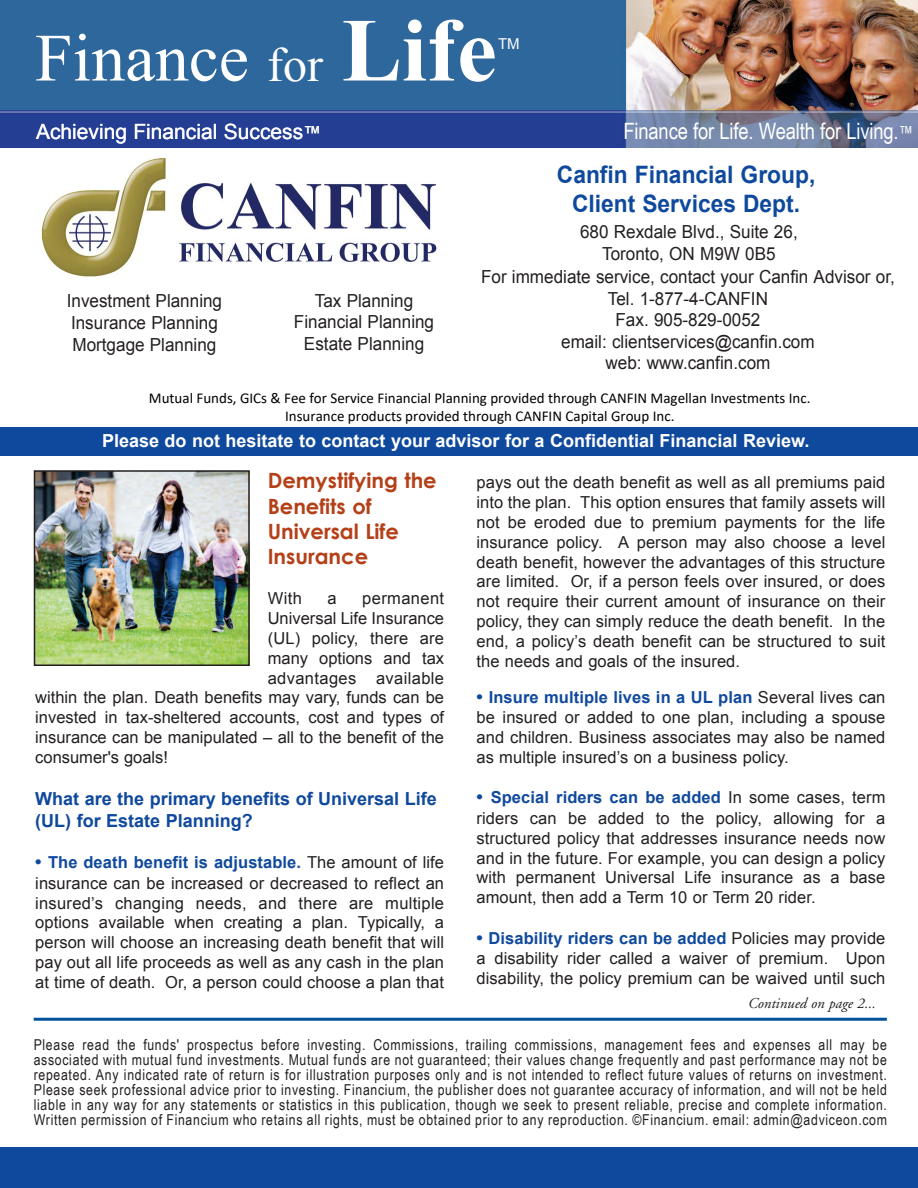
<style>
.page{position:relative;width:918px;height:1188px;background:#fff}
.page>*{position:absolute;margin:0;border:0;box-sizing:border-box;transform-origin:0 0}
.t1{font:67.5px "Times New Roman";color:#fff}
.t2{font:700 24px/28.8px "Arial";color:#0f499d;text-align:center;scale:.95 1}
.t3{font:22.5px "Arial Narrow";letter-spacing:-.01em;color:#fff}
.t4{font:700 21px/25.2px "Century Gothic";color:#b44018}
.t5{font:21px "Arial";color:#fff}
.t6{font:18px/21.6px "Arial";color:#231f20;text-align:center;scale:.95 1}
.t7{font:700 18px "Arial";color:#fff}
.t8{font:700 18px/21.6px "Arial";color:#0f499d}
.t9{font:16.5px/20px "Arial";letter-spacing:.005em;color:#231f20;text-align:justify}
.t10{font:15px/15px "Arial Narrow";letter-spacing:.045em;color:#231f20;text-align:justify}
.t11{font:15px/18px "Calibri";color:#000;text-align:center}
.t12{font:italic 15px "Adobe Garamond";color:#231f20}
.t13{font:15px "Arial";color:#fff}
.s1{font-size:48px}
.s2{font-weight:700;font-size:90px}
.s3{font-size:18px}
.s4{font-weight:700;font-size:18px;color:#0f499d}
.s5{font-weight:700;color:#0f499d}
</style>
<div class="page">
<img style="left:0;top:0;width:918px;height:148px">
<hr style="left:34px;top:1018px;width:853px;height:3px;background:#01519b">
<div style="left:0;top:1147px;width:918px;height:41px;background:#0f499d"></div>
<img style="left:37px;top:473px;width:210px;height:190px">
<div style="left:34px;top:470px;width:216px;height:196px;border:2px solid #231f20"></div>
<div style="left:0;top:427px;width:918px;height:28px;background:#0f499d"></div>
<img style="left:41px;top:158px;width:396px;height:119px">
<h1 class="t1" style="left:35px;top:20px;width:463px">Finance <span class="s1">for</span> <span class="s2">Life</span></h1>
<p class="t13" style="left:498px;top:36px;width:23px">TM</p>
<p class="t5" style="left:36px;top:120px;width:287px">Achieving Financial Success<span class="s3">™</span></p>
<h3 class="t3" style="left:624px;top:118px;width:291px">Finance for Life. Wealth for Living.<span class="s3">™</span></h3>
<h2 class="t2" style="left:557px;top:160px;width:274px">Canfin Financial Group,<br>Client Services Dept.</h2>
<p class="t6" style="left:580px;top:221px;width:231px">680 Rexdale Blvd., Suite 26,<br>Toronto, ON M9W 0B5</p>
<p class="t6" style="left:481px;top:266px;width:437px">For immediate service, contact your Canfin Advisor or,<br>Tel. 1-877-4-CANFIN<br>Fax. 905-829-0052<br>email: clientservices@canfin.com<br>web: www.canfin.com</p>
<p class="t11" style="left:149px;top:389px;width:663px">Mutual Funds, GICs &amp; Fee for Service Financial Planning provided through CANFIN Magellan Investments Inc.<br>Insurance products provided through CANFIN Capital Group Inc.</p>
<p class="t6" style="left:67px;top:290px;width:165px;text-align:left">Investment Planning<br>Insurance Planning<br>Mortgage Planning</p>
<p class="t6" style="left:294px;top:289px;width:149px">Tax Planning<br>Financial Planning<br>Estate Planning</p>
<p class="t7" style="left:102px;top:430px;width:709px">Please do not hesitate to contact your advisor for a Confidential Financial Review.</p>
<p class="t4" style="left:268px;top:468px;width:171px">Demystifying the<br>Benefits of<br>Universal Life<br>Insurance</p>
<p class="t9" style="left:268px;top:589px;width:36px">With</p>
<p class="t9" style="left:328px;top:589px;width:11px">a</p>
<p class="t9" style="left:362px;top:589px;width:83px">permanent</p>
<p class="t9" style="left:268px;top:608px;width:178px">Universal Life Insurance</p>
<p class="t9" style="left:268px;top:628px;width:178px">(UL) policy, there are</p>
<p class="t9" style="left:268px;top:648px;width:178px">many options and tax</p>
<p class="t9" style="left:268px;top:668px;width:178px">advantages available</p>
<p class="t9" style="left:35px;top:688px;width:410px">within the plan. Death benefits may vary, funds can be</p>
<p class="t9" style="left:35px;top:707px;width:410px">invested in tax-sheltered accounts, cost and types of</p>
<p class="t9" style="left:35px;top:727px;width:410px">insurance can be manipulated – all to the benefit of the</p>
<p class="t9" style="left:35px;top:747px;width:134px">consumer's goals!</p>
<p class="t8" style="left:35px;top:788px;width:403px">What are the primary benefits of Universal Life (UL) for Estate Planning?</p>
<p class="t9" style="left:35px;top:853px;width:410px"><span class="s4">•</span> <span class="s5">The death benefit is adjustable.</span> The amount of life insurance can be increased or decreased to reflect an insured’s changing needs, and there are multiple options available when creating a plan. Typically, a person will choose an increasing death benefit that will pay out all life proceeds as well as any cash in the plan at time of death. Or, a person could choose a plan that</p>
<p class="t9" style="left:477px;top:473px;width:410px">pays out the death benefit as well as all premiums paid into the plan. This option ensures that family assets will not be eroded due to premium payments for the life insurance policy. A person may also choose a level death benefit, however the advantages of this structure are limited. Or, if a person feels over insured, or does not require their current amount of insurance on their policy, they can simply reduce the death benefit. In the end, a policy’s death benefit can be structured to suit the needs and goals of the insured.</p>
<p class="t9" style="left:477px;top:687px;width:410px"><span class="s4">•</span> <span class="s5">Insure multiple lives in a UL plan</span> Several lives can be insured or added to one plan, including a spouse and children. Business associates may also be named as multiple insured’s on a business policy.</p>
<p class="t9" style="left:477px;top:788px;width:410px"><span class="s4">•</span> <span class="s5">Special riders can be added</span> In some cases, term riders can be added to the policy, allowing for a structured policy that addresses insurance needs now and in the future. For example, you can design a policy with permanent Universal Life insurance as a base amount, then add a Term 10 or Term 20 rider.</p>
<p class="t9" style="left:477px;top:928px;width:410px"><span class="s4">•</span> <span class="s5">Disability riders can be added</span> Policies may provide a disability rider called a waiver of premium. Upon disability, the policy premium can be waived until such</p>
<p class="t12" style="left:748px;top:997px;width:130px">Continued on page 2...</p>
<p class="t10" style="left:34px;top:1037px;width:855px">Please read the funds' prospectus before investing. Commissions, trailing commissions, management fees and expenses all may be associated with mutual fund investments. Mutual funds are not guaranteed; their values change frequently and past performance may not be repeated. Any indicated rate of return is for illustration purposes only and is not intended to reflect future values of returns on investment.<br>Please seek professional advice prior to investing. Financium, the publisher does not guarantee accuracy of information, and will not be held liable in any way for any statements or statistics in this publication, though we seek to present reliable, precise and complete information.<br>Written permission of Financium who retains all rights, must be obtained prior to any reproduction. ©Financium. email: admin@adviceon.com</p>
</div>
